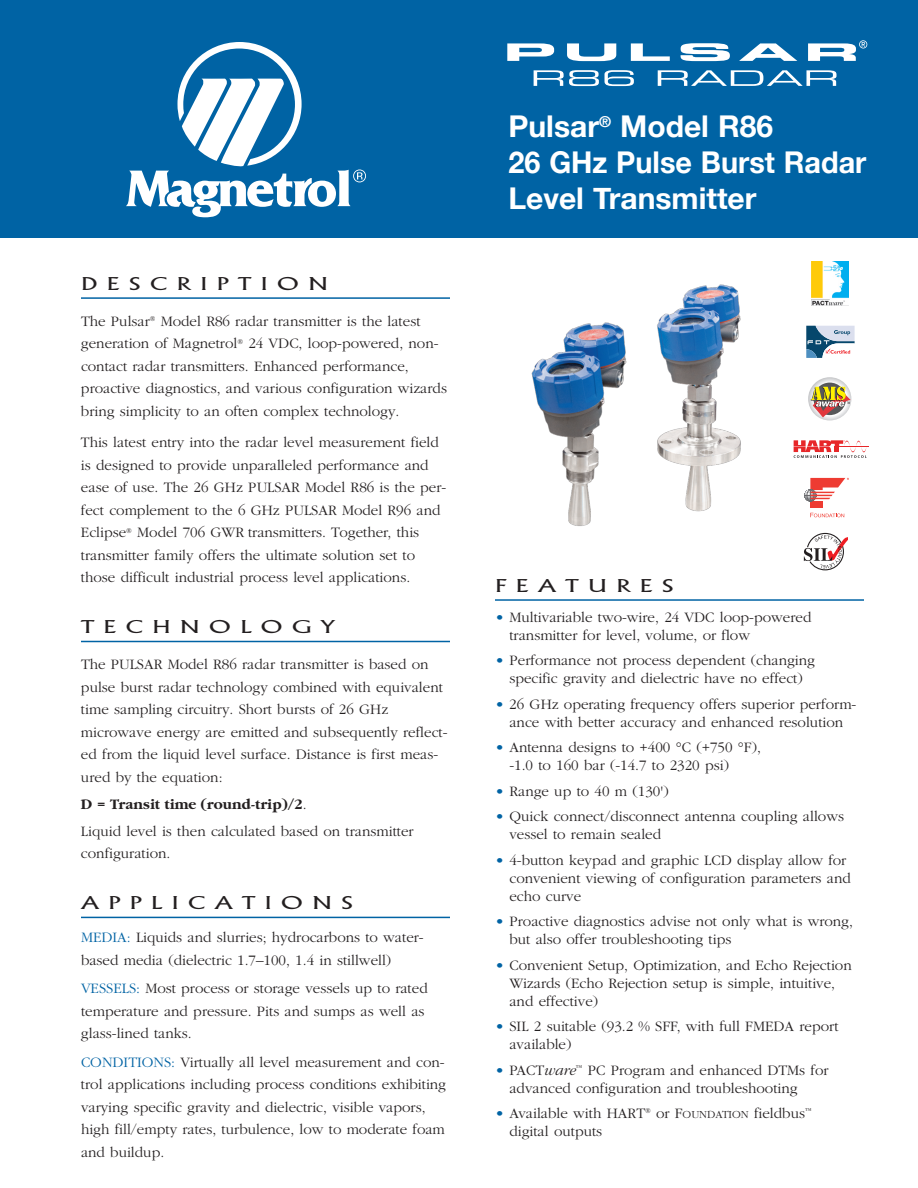
<style>
.page{position:relative;width:918px;height:1188px;background:#fff}
.page>*{position:absolute;margin:0;border:0;box-sizing:border-box;transform-origin:0 0}
.t1{font:700 30px/36px "Helvetica Neue";color:#fff}
.t2{font:300 18px "Alberta Wide";letter-spacing:.525em;color:#231f20}
.t3{font:300 15px/22.5px "Garamond";color:#231f20}
.s1{font-weight:700}
.s2{color:#0063a4}
.s3{font-style:italic}
.s4{font-size:11.25px}
</style>
<div class="page">
<div style="left:0;top:0;width:918px;height:238px;background:#0063a4"></div>
<hr style="left:495px;top:599px;width:369px;height:2px;background:#0063a4">
<hr style="left:81px;top:297px;width:369px;height:2px;background:#0063a4">
<hr style="left:81px;top:641px;width:369px;height:1px;background:#0063a4">
<hr style="left:81px;top:917px;width:369px;height:1px;background:#0063a4">
<svg style="left:126px;top:42px;width:240px;height:175px"></svg>
<svg style="left:507px;top:43px;width:47px;height:18px"></svg>
<svg style="left:567px;top:43px;width:49px;height:18px"></svg>
<svg style="left:631px;top:43px;width:39px;height:18px"></svg>
<svg style="left:681px;top:43px;width:49px;height:18px"></svg>
<svg style="left:739px;top:43px;width:58px;height:18px"></svg>
<svg style="left:808px;top:40px;width:59px;height:21px"></svg>
<svg style="left:534px;top:70px;width:65px;height:16px"></svg>
<svg style="left:605px;top:70px;width:29px;height:16px"></svg>
<svg style="left:658px;top:70px;width:178px;height:16px"></svg>
<svg style="left:808px;top:377px;width:43px;height:43px"></svg>
<svg style="left:813px;top:383px;width:33px;height:32px"></svg>
<svg style="left:811px;top:387px;width:40px;height:30px"></svg>
<hr style="left:839px;top:446px;width:30px;height:1px;background:#e72729">
<svg style="left:794px;top:440px;width:73px;height:18px"></svg>
<img style="left:812px;top:261px;width:36px;height:45px">
<svg style="left:806px;top:326px;width:49px;height:32px"></svg>
<div style="left:810px;top:501px;width:13px;height:7px;background:#ee3b32"></div>
<svg style="left:810px;top:513px;width:34px;height:4px"></svg>
<svg style="left:804px;top:478px;width:45px;height:24px"></svg>
<svg style="left:804px;top:533px;width:44px;height:37px"></svg>
<img style="left:531px;top:322px;width:96px;height:204px">
<img style="left:657px;top:284px;width:84px;height:228px">
<p class="t2" style="left:81px;top:273px;width:248px">DESCRIPTION</p>
<p class="t3" style="left:81px;top:309px;width:368px">The Pulsar<sup>®</sup> Model R86 radar transmitter is the latest generation of Magnetrol<sup>®</sup> 24 VDC, loop-powered, non&shy;contact radar transmitters. Enhanced performance, proactive diagnostics, and various configuration wizards bring simplicity to an often complex technology.</p>
<p class="t3" style="left:81px;top:431px;width:367px">This latest entry into the radar level measurement field is designed to provide unparalleled performance and ease of use. The 26 GHz PULSAR Model R86 is the per&shy;fect complement to the 6 GHz PULSAR Model R96 and Eclipse<sup>®</sup> Model 706 GWR transmitters. Together, this transmitter family offers the ultimate solution set to those difficult industrial process level applications.</p>
<p class="t2" style="left:81px;top:617px;width:255px">TECHNOLOGY</p>
<p class="t3" style="left:81px;top:653px;width:368px">The PULSAR Model R86 radar transmitter is based on pulse burst radar technology combined with equivalent time sampling circuitry. Short bursts of 26 GHz microwave energy are emitted and subsequently reflect&shy;ed from the liquid level surface. Distance is first meas&shy;ured by the equation:</p>
<p class="t3" style="left:81px;top:790px;width:334px;line-height:27px"><span class="s1">D = Transit time (round-trip)/2</span>.<br>Liquid level is then calculated based on transmitter</p>
<p class="t3" style="left:81px;top:842px;width:91px">configuration.</p>
<p class="t2" style="left:81px;top:893px;width:274px">APPLICATIONS</p>
<p class="t3" style="left:81px;top:926px;width:344px"><span class="s2">MEDIA:</span> Liquids and slurries; hydrocarbons to water&shy;based media (dielectric 1.7–100, 1.4 in stillwell)</p>
<p class="t3" style="left:81px;top:977px;width:348px"><span class="s2">VESSELS:</span> Most process or storage vessels up to rated temperature and pressure. Pits and sumps as well as glass-lined tanks.</p>
<p class="t3" style="left:81px;top:1050px;width:367px"><span class="s2">CONDITIONS:</span> Virtually all level measurement and con&shy;trol applications including process conditions exhibiting varying specific gravity and dielectric, visible vapors, high fill/empty rates, turbulence, low to moderate foam and buildup.</p>
<h1 class="t1" style="left:508px;top:108px;width:359px">Pulsar<sup>®</sup> Model R86<br>26 GHz Pulse Burst Radar<br>Level Transmitter</h1>
<p class="t2" style="left:495px;top:575px;width:180px">FEATURES</p>
<p class="t3" style="left:509px;top:608px;width:304px;line-height:18px;text-indent:-14px"><span class="s2">•</span> Multivariable two-wire, 24 VDC loop-powered transmitter for level, volume, or flow</p>
<p class="t3" style="left:495px;top:651px;width:322px;line-height:18px;text-align:center"><span class="s2">•</span> Performance not process dependent (changing specific gravity and dielectric have no effect)</p>
<p class="t3" style="left:495px;top:695px;width:363px;line-height:18px;text-align:center"><span class="s2">•</span> 26 GHz operating frequency offers superior perform&shy;ance with better accuracy and enhanced resolution</p>
<p class="t3" style="left:509px;top:738px;width:253px;line-height:18px;text-indent:-14px"><span class="s2">•</span> Antenna designs to +400 °C (+750 °F), -1.0 to 160 bar (-14.7 to 2320 psi)</p>
<p class="t3" style="left:495px;top:779px;width:175px"><span class="s2">•</span> Range up to 40 m (130')</p>
<p class="t3" style="left:509px;top:807px;width:336px;line-height:18px;text-indent:-14px"><span class="s2">•</span> Quick connect/disconnect antenna coupling allows vessel to remain sealed</p>
<p class="t3" style="left:509px;top:851px;width:343px;line-height:18px;text-indent:-14px"><span class="s2">•</span> 4-button keypad and graphic LCD display allow for convenient viewing of configuration parameters and echo curve</p>
<p class="t3" style="left:509px;top:912px;width:345px;line-height:18px;text-indent:-14px"><span class="s2">•</span> Proactive diagnostics advise not only what is wrong, but also offer troubleshooting tips</p>
<p class="t3" style="left:509px;top:956px;width:344px;line-height:18px;text-indent:-14px"><span class="s2">•</span> Convenient Setup, Optimization, and Echo Rejection<br>Wizards (Echo Rejection setup is simple, intuitive, and effective)</p>
<p class="t3" style="left:509px;top:1017px;width:331px;line-height:18px;text-indent:-14px"><span class="s2">•</span> SIL 2 suitable (93.2 % SFF, with full FMEDA report available)</p>
<p class="t3" style="left:509px;top:1061px;width:321px;line-height:18px;text-indent:-14px"><span class="s2">•</span> PACT<span class="s3">ware</span><sup>™</sup> PC Program and enhanced DTMs for advanced configuration and troubleshooting</p>
<p class="t3" style="left:509px;top:1104px;width:304px;line-height:18px;text-indent:-14px"><span class="s2">•</span> Available with HART<sup>®</sup> or F<span class="s4">OUNDATION</span> fieldbus<sup>™ </sup>digital outputs</p>
</div>
